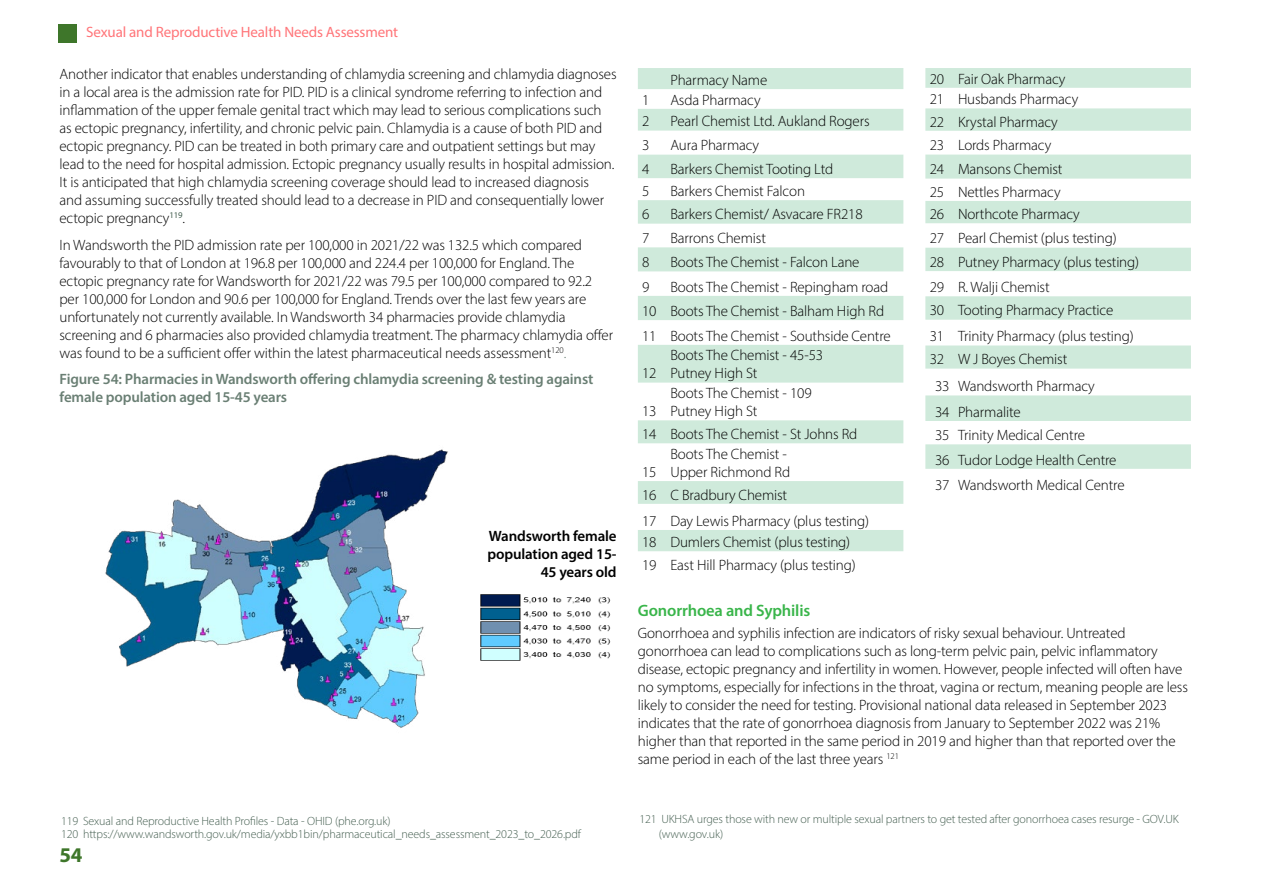
<style>
.page{position:relative;width:1263px;height:893px;background:#fff}
.page>*{position:absolute;margin:0;border:0;box-sizing:border-box;transform-origin:0 0}
.t1{font:700 21px "Myriad Pro";color:#3e762a}
.Heading_3{font:600 16.5px "Myriad Pro";letter-spacing:-.01em;color:#39b54a}
.t2{font:300 15px/18px "Myriad Pro";letter-spacing:-.01em;color:#000}
.t3{font:600 15px/18px "Myriad Pro";letter-spacing:-.01em;color:#6a7f74}
.x_elementtoproof{font:600 15px/18px "Myriad Pro";letter-spacing:-.01em;color:#000;text-align:right}
.t4{font:15px "Myriad Pro";letter-spacing:-.01em;color:#ff7579}
.Footnote_text{font:300 12px/15px "Myriad Pro";letter-spacing:-.01em;color:#455f51}
.s1{color:#6a7f74}
</style>
<div class="page">
<div style="left:58px;top:24px;width:19px;height:19px;background:#3e762a"></div>
<img style="left:105px;top:449px;width:343px;height:279px">
<svg style="left:638px;top:68px;width:265px;height:483px"></svg>
<div style="left:638px;top:109px;width:265px;height:22px;background:#cfeadb"></div>
<svg style="left:925px;top:68px;width:266px;height:401px"></svg>
<img style="left:480px;top:594px;width:131px;height:67px">
<p class="t4" style="left:86px;top:22px;width:314px">Sexual and Reproductive Health Needs Assessment</p>
<p class="t2" style="left:60px;top:65px;width:559px">Another indicator that enables understanding of chlamydia screening and chlamydia diagnoses in a local area is the admission rate for PID. PID is a clinical syndrome referring to infection and inflammation of the upper female genital tract which may lead to serious complications such as ectopic pregnancy, infertility, and chronic pelvic pain. Chlamydia is a cause of both PID and ectopic pregnancy. PID can be treated in both primary care and outpatient settings but may lead to the need for hospital admission. Ectopic pregnancy usually results in hospital admission.<br>It is anticipated that high chlamydia screening coverage should lead to increased diagnosis<br>and assuming successfully treated should lead to a decrease in PID and consequentially lower ectopic pregnancy<sup>119</sup>.</p>
<p class="t2" style="left:60px;top:236px;width:555px">In Wandsworth the PID admission rate per 100,000 in 2021/22 was 132.5 which compared favourably to that of London at 196.8 per 100,000 and 224.4 per 100,000 for England. The ectopic pregnancy rate for Wandsworth for 2021/22 was 79.5 per 100,000 compared to 92.2 per 100,000 for London and 90.6 per 100,000 for England. Trends over the last few years are unfortunately not currently available. In Wandsworth 34 pharmacies provide chlamydia screening and 6 pharmacies also provided chlamydia treatment. The pharmacy chlamydia offer was found to be a sufficient offer within the latest pharmaceutical needs assessment<sup>120</sup><span class="s1">.</span></p>
<p class="t3" style="left:60px;top:370px;width:535px">Figure 54: Pharmacies in Wandsworth offering chlamydia screening &amp; testing against female population aged 15-45 years</p>
<p class="x_elementtoproof" style="left:487px;top:526px;width:131px">Wandsworth female population aged 15-<br>45 years old</p>
<p class="Footnote_text" style="left:61px;top:813px;width:331px">119 Sexual and Reproductive Health Profiles - Data - OHID (phe.org.uk)</p>
<p class="Footnote_text" style="left:61px;top:826px;width:521px">120 https://www.wandsworth.gov.uk/media/yxbb1bin/pharmaceutical_needs_assessment_2023_to_2026.pdf</p>
<h1 class="t1" style="left:60px;top:841px;width:25px">54</h1>
<p class="t2" style="left:670px;top:71px;width:98px">Pharmacy Name</p>
<p class="t2" style="left:642px;top:90px;width:9px">1</p>
<p class="t2" style="left:670px;top:90px;width:92px">Asda Pharmacy</p>
<p class="t2" style="left:642px;top:112px;width:9px">2</p>
<p class="t2" style="left:670px;top:112px;width:201px">Pearl Chemist Ltd. Aukland Rogers</p>
<p class="t2" style="left:642px;top:136px;width:9px">3</p>
<p class="t2" style="left:670px;top:136px;width:90px">Aura Pharmacy</p>
<p class="t2" style="left:642px;top:160px;width:9px">4</p>
<p class="t2" style="left:670px;top:160px;width:164px">Barkers Chemist Tooting Ltd</p>
<p class="t2" style="left:642px;top:182px;width:9px">5</p>
<p class="t2" style="left:670px;top:182px;width:136px">Barkers Chemist Falcon</p>
<p class="t2" style="left:642px;top:205px;width:9px">6</p>
<p class="t2" style="left:670px;top:205px;width:194px">Barkers Chemist/ Asvacare FR218</p>
<p class="t2" style="left:642px;top:229px;width:9px">7</p>
<p class="t2" style="left:670px;top:229px;width:97px">Barrons Chemist</p>
<p class="t2" style="left:642px;top:253px;width:9px">8</p>
<p class="t2" style="left:670px;top:253px;width:191px">Boots The Chemist - Falcon Lane</p>
<p class="t2" style="left:642px;top:277px;width:9px">9</p>
<p class="t2" style="left:670px;top:277px;width:219px">Boots The Chemist - Repingham road</p>
<p class="t2" style="left:642px;top:302px;width:16px">10</p>
<p class="t2" style="left:670px;top:302px;width:215px">Boots The Chemist - Balham High Rd</p>
<p class="t2" style="left:642px;top:326px;width:16px">11</p>
<p class="t2" style="left:670px;top:326px;width:222px">Boots The Chemist - Southside Centre</p>
<p class="t2" style="left:642px;top:364px;width:16px">12</p>
<p class="t2" style="left:670px;top:346px;width:154px">Boots The Chemist - 45-53<br>Putney High St</p>
<p class="t2" style="left:642px;top:402px;width:16px">13</p>
<p class="t2" style="left:670px;top:384px;width:143px">Boots The Chemist - 109<br>Putney High St</p>
<p class="t2" style="left:642px;top:425px;width:16px">14</p>
<p class="t2" style="left:670px;top:425px;width:188px">Boots The Chemist - St Johns Rd</p>
<p class="t2" style="left:642px;top:463px;width:16px">15</p>
<p class="t2" style="left:670px;top:445px;width:121px">Boots The Chemist -<br>Upper Richmond Rd</p>
<p class="t2" style="left:642px;top:485px;width:16px">16</p>
<p class="t2" style="left:670px;top:485px;width:118px">C Bradbury Chemist</p>
<p class="t2" style="left:642px;top:512px;width:16px">17</p>
<p class="t2" style="left:670px;top:512px;width:200px">Day Lewis Pharmacy (plus testing)</p>
<p class="t2" style="left:642px;top:533px;width:16px">18</p>
<p class="t2" style="left:670px;top:533px;width:181px">Dumlers Chemist (plus testing)</p>
<p class="t2" style="left:642px;top:556px;width:16px">19</p>
<p class="t2" style="left:670px;top:556px;width:187px">East Hill Pharmacy (plus testing)</p>
<p class="t2" style="left:930px;top:69px;width:16px">20</p>
<p class="t2" style="left:958px;top:69px;width:109px">Fair Oak Pharmacy</p>
<p class="t2" style="left:930px;top:90px;width:16px">21</p>
<p class="t2" style="left:958px;top:90px;width:122px">Husbands Pharmacy</p>
<p class="t2" style="left:930px;top:112px;width:16px">22</p>
<p class="t2" style="left:958px;top:112px;width:101px">Krystal Pharmacy</p>
<p class="t2" style="left:930px;top:136px;width:16px">23</p>
<p class="t2" style="left:958px;top:136px;width:95px">Lords Pharmacy</p>
<p class="t2" style="left:930px;top:160px;width:16px">24</p>
<p class="t2" style="left:958px;top:160px;width:106px">Mansons Chemist</p>
<p class="t2" style="left:930px;top:183px;width:16px">25</p>
<p class="t2" style="left:958px;top:183px;width:104px">Nettles Pharmacy</p>
<p class="t2" style="left:930px;top:205px;width:16px">26</p>
<p class="t2" style="left:958px;top:205px;width:123px">Northcote Pharmacy</p>
<p class="t2" style="left:930px;top:229px;width:16px">27</p>
<p class="t2" style="left:958px;top:229px;width:160px">Pearl Chemist (plus testing)</p>
<p class="t2" style="left:930px;top:253px;width:16px">28</p>
<p class="t2" style="left:958px;top:253px;width:183px">Putney Pharmacy (plus testing)</p>
<p class="t2" style="left:930px;top:278px;width:16px">29</p>
<p class="t2" style="left:958px;top:278px;width:93px">R. Walji Chemist</p>
<p class="t2" style="left:930px;top:301px;width:16px">30</p>
<p class="t2" style="left:958px;top:301px;width:157px">Tooting Pharmacy Practice</p>
<p class="t2" style="left:930px;top:327px;width:16px">31</p>
<p class="t2" style="left:958px;top:327px;width:177px">Trinity Pharmacy (plus testing)</p>
<p class="t2" style="left:930px;top:350px;width:16px">32</p>
<p class="t2" style="left:958px;top:350px;width:111px">W J Boyes Chemist</p>
<p class="t2" style="left:935px;top:377px;width:16px">33</p>
<p class="t2" style="left:958px;top:377px;width:138px">Wandsworth Pharmacy</p>
<p class="t2" style="left:935px;top:403px;width:16px">34</p>
<p class="t2" style="left:958px;top:403px;width:64px">Pharmalite</p>
<p class="t2" style="left:935px;top:426px;width:16px">35</p>
<p class="t2" style="left:958px;top:426px;width:129px">Trinity Medical Centre</p>
<p class="t2" style="left:935px;top:450px;width:16px">36</p>
<p class="t2" style="left:958px;top:450px;width:160px">Tudor Lodge Health Centre</p>
<p class="t2" style="left:935px;top:476px;width:16px">37</p>
<p class="t2" style="left:958px;top:476px;width:168px">Wandsworth Medical Centre</p>
<p class="Heading_3" style="left:638px;top:599px;width:174px">Gonorrhoea and Syphilis</p>
<p class="t2" style="left:638px;top:624px;width:552px">Gonorrhoea and syphilis infection are indicators of risky sexual behaviour. Untreated gonorrhoea can lead to complications such as long-term pelvic pain, pelvic inflammatory disease, ectopic pregnancy and infertility in women. However, people infected will often have no symptoms, especially for infections in the throat, vagina or rectum, meaning people are less likely to consider the need for testing. Provisional national data released in September 2023 indicates that the rate of gonorrhoea diagnosis from January to September 2022 was 21% higher than that reported in the same period in 2019 and higher than that reported over the same period in each of the last three years <sup>121</sup></p>
<p class="Footnote_text" style="left:659px;top:811px;width:521px;text-indent:-20px">121 UKHSA urges those with new or multiple sexual partners to get tested after gonorrhoea cases resurge - GOV.UK (www.gov.uk)</p>
</div>
